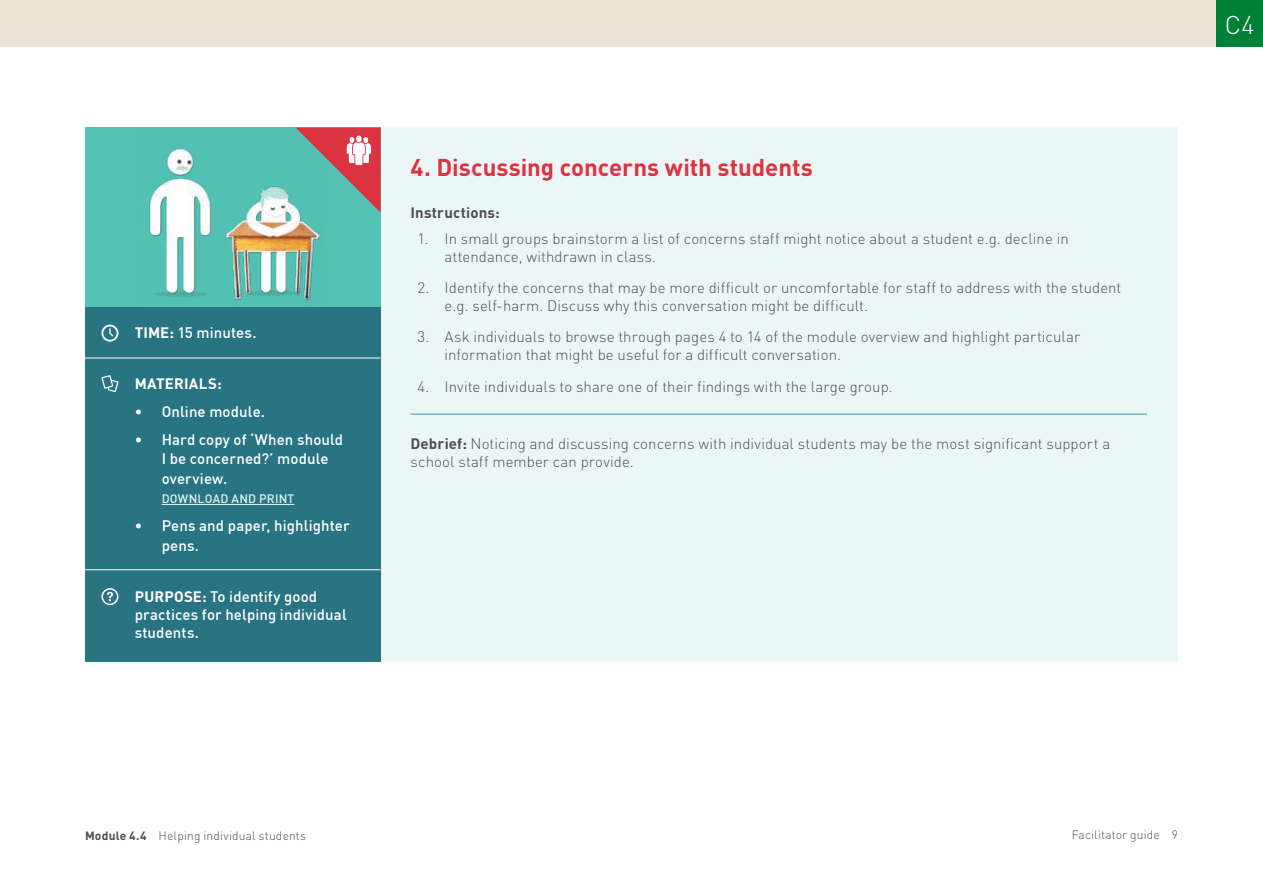
<style>
.page{position:relative;width:1263px;height:893px;background:#fff}
.page>*{position:absolute;margin:0;border:0;box-sizing:border-box;transform-origin:0 0}
.t1{font:300 25.5px "DIN Pro";color:#fff}
.Subhead_1{font:700 24px "DIN Pro";color:#dd3242}
.number_list{font:300 15px/18px "DIN Pro";letter-spacing:.005em;color:#4f4e4f}
.body_1{font:500 15px/19.5px "DIN Pro";letter-spacing:.01em;color:#fff}
.body_1-2{font:700 15px "DIN Pro";letter-spacing:.01em;color:#4f4e4f}
.body_1-3{font:700 15px "DIN Pro";letter-spacing:.015em;color:#fff}
.t2{font:300 12px "DIN Pro";letter-spacing:.015em;color:#4f4e4f}
.t3{font:500 12px "DIN Pro";letter-spacing:.02em;color:#e2f3f3}
.s1{font-weight:700}
</style>
<div class="page">
<div style="left:1px;top:0;width:1262px;height:47px;background:#ebe3d6"></div>
<div style="left:1216px;top:0;width:47px;height:47px;background:#008036"></div>
<div style="left:85px;top:128px;width:1093px;height:534px;background:#ebf7f6"></div>
<div style="left:85px;top:128px;width:295px;height:534px;background:#297482"></div>
<svg style="left:101px;top:325px;width:17px;height:17px"></svg>
<svg style="left:101px;top:375px;width:18px;height:17px"></svg>
<div style="left:101px;top:588px;width:18px;height:17px;border:2px solid #fff;border-radius:50%"></div>
<svg style="left:107px;top:592px;width:6px;height:9px"></svg>
<hr style="left:85px;top:358px;width:295px;height:1px;background:#fff">
<hr style="left:85px;top:569px;width:295px;height:1px;background:#fff">
<div style="left:85px;top:128px;width:295px;height:179px;background:#53c1b4"></div>
<img style="left:149px;top:148px;width:171px;height:152px">
<svg style="left:296px;top:128px;width:85px;height:85px"></svg>
<hr style="left:162px;top:504px;width:132px;height:1px;background:#e2f3f3">
<p class="body_1" style="left:135px;top:322px;width:123px"><span class="s1">TIME:</span> 15 minutes.</p>
<p class="body_1-3" style="left:135px;top:371px;width:88px">MATERIALS:</p>
<p class="body_1" style="left:135px;top:401px;width:132px">• Online module.</p>
<p class="body_1" style="left:162px;top:429px;width:183px;text-indent:-27px">• Hard copy of ‘When should<br>I be concerned?’ module overview.</p>
<p class="t3" style="left:162px;top:491px;width:134px">DOWNLOAD AND PRINT</p>
<p class="body_1" style="left:162px;top:516px;width:189px;text-indent:-27px">• Pens and paper, highlighter pens.</p>
<p class="body_1" style="left:135px;top:587px;width:213px;line-height:18px"><span class="s1">PURPOSE:</span> To identify good practices for helping individual students.</p>
<h2 class="Subhead_1" style="left:411px;top:147px;width:404px">4. Discussing concerns with students</h2>
<p class="body_1-2" style="left:411px;top:200px;width:91px">Instructions:</p>
<p class="number_list" style="left:445px;top:229px;width:626px;text-indent:-27px">1. In small groups brainstorm a list of concerns staff might notice about a student e.g. decline in attendance, withdrawn in class.</p>
<p class="number_list" style="left:445px;top:278px;width:678px;text-indent:-27px">2. Identify the concerns that may be more difficult or uncomfortable for staff to address with the student e.g. self-harm. Discuss why this conversation might be difficult.</p>
<p class="number_list" style="left:445px;top:327px;width:637px;text-indent:-27px">3. Ask individuals to browse through pages 4 to 14 of the module overview and highlight particular information that might be useful for a difficult conversation.</p>
<p class="number_list" style="left:418px;top:376px;width:477px">4. Invite individuals to share one of their findings with the large group.</p>
<p class="number_list" style="left:411px;top:433px;width:701px"><span class="s1">Debrief:</span> Noticing and discussing concerns with individual students may be the most significant support a school staff member can provide.</p>
<h1 class="t1" style="left:1225px;top:5px;width:31px">C4</h1>
<p class="t2" style="left:85px;top:826px;width:223px"><span class="s1">Module 4.4</span> Helping individual students</p>
<p class="t2" style="left:1072px;top:826px;width:108px">Facilitator guide 9</p>
</div>
